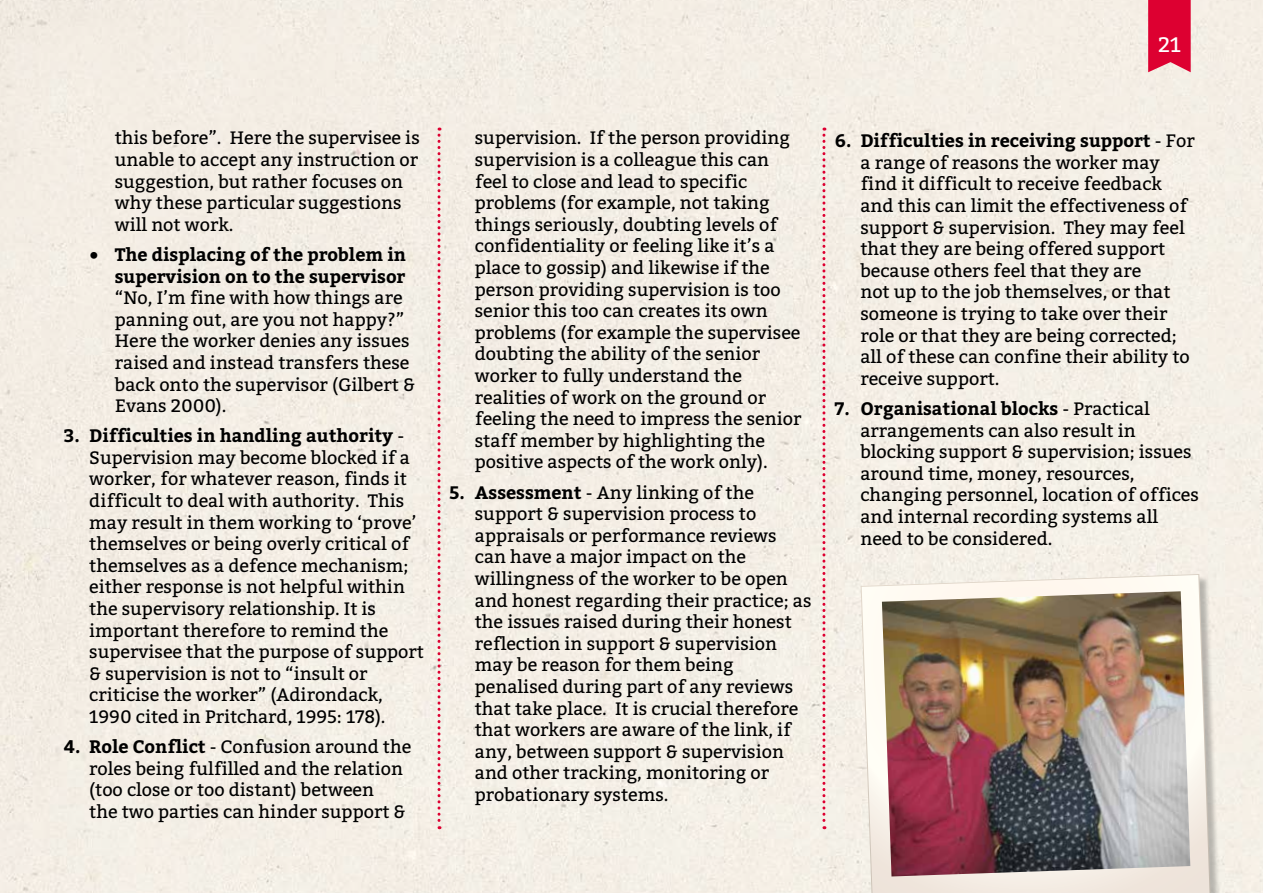
<style>
.page{position:relative;width:1263px;height:893px;background:#f4eee5}
.page>*{position:absolute;margin:0;border:0;box-sizing:border-box;transform-origin:0 0}
.t1{font:21px "Bitter";color:#fff}
.t2{font:18px/21.6px "Bitter";color:#000}
.t3{font:700 18px/21.6px "Bitter";color:#000;text-align:right}
.s1{font-weight:700}
</style>
<div class="page">
<svg style="left:1148px;top:0;width:43px;height:72px;background:#de123e"></svg>
<svg style="left:437px;top:128px;width:3px;height:701px"></svg>
<svg style="left:822px;top:128px;width:3px;height:701px"></svg>
<div style="left:862px;top:576px;width:360px;height:317px;background:#000;opacity:.25"></div>
<svg style="left:862px;top:575px;width:347px;height:318px"></svg>
<img style="left:882px;top:591px;width:308px;height:285px">
<p class="t1" style="left:1158px;top:33px;width:24px">21</p>
<p class="t2" style="left:115px;top:128px;width:306px">this before”. Here the supervisee is unable to accept any instruction or suggestion, but rather focuses on why these particular suggestions will not work.</p>
<p class="t3" style="left:89px;top:244px;width:318px">• The displacing of the problem in supervision on to the supervisor</p>
<p class="t2" style="left:115px;top:287px;width:302px">“No, I’m fine with how things are panning out, are you not happy?”<br>Here the worker denies any issues raised and instead transfers these back onto the supervisor (Gilbert &amp;<br>Evans 2000).</p>
<p class="t2" style="left:89px;top:425px;width:336px;text-indent:-26px"><span class="s1">3. Difficulties in handling authority</span> - Supervision may become blocked if a worker, for whatever reason, finds it difficult to deal with authority. This may result in them working to ‘prove’ themselves or being overly critical of themselves as a defence mechanism; either response is not helpful within the supervisory relationship. It is important therefore to remind the supervisee that the purpose of support &amp; supervision is not to “insult or criticise the worker” (Adirondack, 1990 cited in Pritchard, 1995: 178).</p>
<p class="t2" style="left:89px;top:736px;width:323px;text-indent:-26px"><span class="s1">4. Role Conflict</span> - Confusion around the roles being fulfilled and the relation (too close or too distant) between<br>the two parties can hinder support &amp;</p>
<p class="t2" style="left:475px;top:128px;width:328px">supervision. If the person providing supervision is a colleague this can feel to close and lead to specific problems (for example, not taking things seriously, doubting levels of confidentiality or feeling like it’s a place to gossip) and likewise if the person providing supervision is too senior this too can creates its own problems (for example the supervisee doubting the ability of the senior worker to fully understand the realities of work on the ground or feeling the need to impress the senior staff member by highlighting the positive aspects of the work only).</p>
<p class="t2" style="left:475px;top:482px;width:338px;text-indent:-26px"><span class="s1">5. Assessment</span> - Any linking of the support &amp; supervision process to appraisals or performance reviews can have a major impact on the willingness of the worker to be open and honest regarding their practice; as the issues raised during their honest reflection in support &amp; supervision may be reason for them being penalised during part of any reviews that take place. It is crucial therefore that workers are aware of the link, if any, between support &amp; supervision and other tracking, monitoring or probationary systems.</p>
<p class="t2" style="left:860px;top:130px;width:336px;text-indent:-26px"><span class="s1">6. Difficulties in receiving support</span> - For a range of reasons the worker may find it difficult to receive feedback and this can limit the effectiveness of support &amp; supervision. They may feel that they are being offered support because others feel that they are<br>not up to the job themselves, or that someone is trying to take over their role or that they are being corrected; all of these can confine their ability to receive support.</p>
<p class="t2" style="left:860px;top:398px;width:340px;text-indent:-26px"><span class="s1">7. Organisational blocks</span> - Practical arrangements can also result in blocking support &amp; supervision; issues around time, money, resources, changing personnel, location of offices and internal recording systems all need to be considered.</p>
</div>
